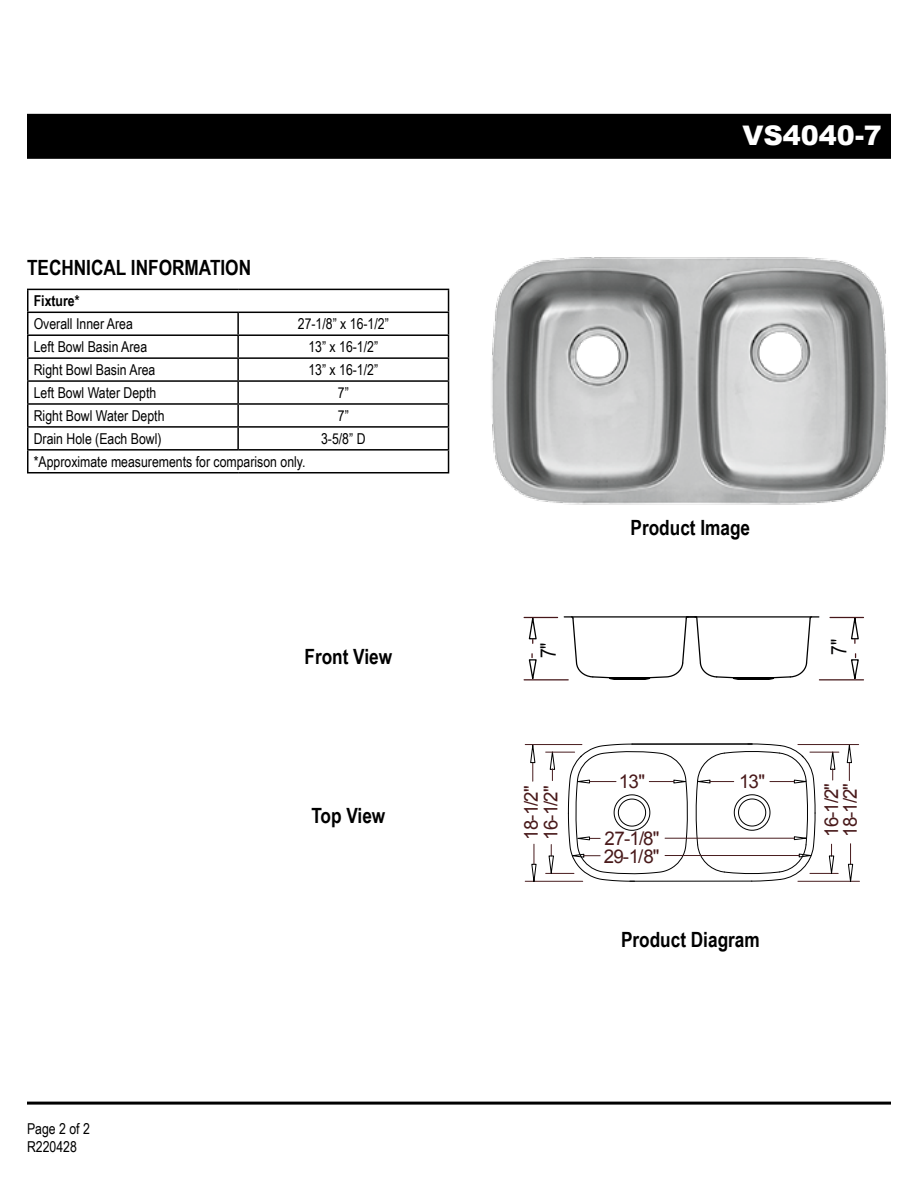
<style>
.page{position:relative;width:918px;height:1188px;background:#fff}
.page>*{position:absolute;margin:0;border:0;box-sizing:border-box;transform-origin:0 0}
.t1{font:900 27px "Arial";color:#fff}
.t2{font:21.45px "Arial Narrow";color:#030304}
.t3{font:700 21px "Arial Narrow";color:#000}
.t4{font:19.05px "Arial";letter-spacing:-.03em;color:#491a1b}
.t5{font:18.9px "Arial";letter-spacing:-.05em;color:#491a1b}
.t6{font:15px/18px "Arial Narrow";color:#000}
.t7{font:700 15px "Arial Narrow";color:#000}
</style>
<div class="page">
<div style="left:27px;top:114px;width:864px;height:45px;background:#000"></div>
<hr style="left:27px;top:1102px;width:864px;height:3px;background:#000">
<img style="left:491px;top:257px;width:397px;height:248px">
<hr style="left:632px;top:744px;width:120px;height:1px;background:#000">
<hr style="left:630px;top:881px;width:122px;height:1px;background:#000">
<hr style="left:665px;top:855px;width:134px;height:1px;background:#481c1e">
<hr style="left:525px;top:744px;width:57px;height:1px;background:#481c1e">
<hr style="left:525px;top:881px;width:58px;height:1px;background:#481c1e">
<svg style="left:530px;top:745px;width:6px;height:36px"></svg>
<svg style="left:531px;top:844px;width:6px;height:38px"></svg>
<hr style="left:798px;top:744px;width:61px;height:1px;background:#481c1e">
<hr style="left:798px;top:881px;width:61px;height:1px;background:#481c1e">
<svg style="left:846px;top:745px;width:6px;height:36px"></svg>
<svg style="left:847px;top:844px;width:7px;height:38px"></svg>
<svg style="left:696px;top:743px;width:143px;height:139px"></svg>
<hr style="left:665px;top:838px;width:129px;height:1px;background:#481c1e">
<svg style="left:546px;top:743px;width:142px;height:139px"></svg>
<hr style="left:688px;top:616px;width:131px;height:2px;background:#000">
<hr style="left:564px;top:616px;width:131px;height:2px;background:#000">
<svg style="left:570px;top:616px;width:243px;height:64px"></svg>
<hr style="left:830px;top:617px;width:33px;height:1px;background:#46171a">
<hr style="left:819px;top:679px;width:44px;height:1px;background:#46171a">
<svg style="left:850px;top:654px;width:10px;height:26px"></svg>
<svg style="left:850px;top:618px;width:10px;height:25px"></svg>
<hr style="left:524px;top:617px;width:34px;height:1px;background:#46171a">
<hr style="left:524px;top:679px;width:44px;height:1px;background:#46171a">
<svg style="left:528px;top:654px;width:10px;height:26px"></svg>
<svg style="left:528px;top:618px;width:10px;height:25px"></svg>
<hr style="left:27px;top:289px;width:211px;height:1px;background:#000">
<hr style="left:238px;top:289px;width:211px;height:1px;background:#000">
<hr style="left:27px;top:312px;width:211px;height:1px;background:#000">
<hr style="left:238px;top:312px;width:211px;height:1px;background:#000">
<hr style="left:237px;top:313px;width:2px;height:21px;background:#000">
<hr style="left:27px;top:334px;width:211px;height:2px;background:#000">
<hr style="left:238px;top:334px;width:211px;height:2px;background:#000">
<hr style="left:237px;top:336px;width:2px;height:21px;background:#000">
<hr style="left:27px;top:357px;width:211px;height:2px;background:#000">
<hr style="left:238px;top:357px;width:211px;height:2px;background:#000">
<hr style="left:237px;top:359px;width:2px;height:21px;background:#000">
<hr style="left:27px;top:380px;width:211px;height:2px;background:#000">
<hr style="left:238px;top:380px;width:211px;height:2px;background:#000">
<hr style="left:237px;top:382px;width:2px;height:21px;background:#000">
<hr style="left:27px;top:403px;width:211px;height:2px;background:#000">
<hr style="left:238px;top:403px;width:211px;height:2px;background:#000">
<hr style="left:237px;top:405px;width:2px;height:21px;background:#000">
<hr style="left:27px;top:426px;width:211px;height:2px;background:#000">
<hr style="left:238px;top:426px;width:211px;height:2px;background:#000">
<hr style="left:237px;top:428px;width:2px;height:21px;background:#000">
<hr style="left:27px;top:449px;width:211px;height:2px;background:#000">
<svg style="left:27px;top:290px;width:1px;height:182px"></svg>
<hr style="left:238px;top:449px;width:211px;height:2px;background:#000">
<svg style="left:448px;top:290px;width:1px;height:182px"></svg>
<hr style="left:27px;top:472px;width:211px;height:1px;background:#000">
<hr style="left:238px;top:472px;width:211px;height:1px;background:#000">
<h3 class="t3" style="left:27px;top:252px;width:226px">TECHNICAL INFORMATION</h3>
<p class="t7" style="left:34px;top:290px;width:47px">Fixture*</p>
<p class="t6" style="left:34px;top:314px;width:101px">Overall Inner Area</p>
<p class="t6" style="left:298px;top:314px;width:92px">27-1/8” x 16-1/2”</p>
<p class="t6" style="left:34px;top:337px;width:115px">Left Bowl Basin Area</p>
<p class="t6" style="left:308px;top:337px;width:71px">13” x 16-1/2”</p>
<p class="t6" style="left:34px;top:360px;width:123px">Right Bowl Basin Area</p>
<p class="t6" style="left:308px;top:360px;width:71px">13” x 16-1/2”</p>
<p class="t6" style="left:34px;top:383px;width:124px">Left Bowl Water Depth</p>
<p class="t6" style="left:338px;top:383px;width:12px">7”</p>
<p class="t6" style="left:34px;top:406px;width:132px">Right Bowl Water Depth</p>
<p class="t6" style="left:338px;top:406px;width:12px">7”</p>
<p class="t6" style="left:34px;top:429px;width:129px">Drain Hole (Each Bowl)</p>
<p class="t6" style="left:321px;top:429px;width:46px">3-5/8” D</p>
<p class="t6" style="left:34px;top:452px;width:273px">*Approximate measurements for comparison only.</p>
<h3 class="t3" style="left:304px;top:641px;width:89px">Front View</h3>
<p class="t6" style="left:27px;top:1119px;width:64px">Page 2 of 2<br>R220428</p>
<h3 class="t3" style="left:311px;top:800px;width:76px">Top View</h3>
<h1 class="t1" style="left:742px;top:116px;width:141px">VS4040-7</h1>
<h3 class="t3" style="left:631px;top:511px;width:121px">Product Image</h3>
<h2 class="t2" style="left:533px;top:658px;width:17px;rotate:-90deg">7"</h2>
<h2 class="t2" style="left:823px;top:655px;width:17px;rotate:-90deg">7"</h2>
<p class="t4" style="left:519px;top:840px;width:56px;rotate:-90deg">18-1/2"</p>
<p class="t4" style="left:538px;top:840px;width:56px;rotate:-90deg">16-1/2"</p>
<p class="t5" style="left:619px;top:769px;width:28px">13"</p>
<p class="t5" style="left:739px;top:769px;width:28px">13"</p>
<p class="t5" style="left:605px;top:826px;width:56px">27-1/8"</p>
<p class="t5" style="left:604px;top:844px;width:57px">29-1/8"</p>
<h3 class="t3" style="left:621px;top:924px;width:140px">Product Diagram</h3>
<p class="t4" style="left:819px;top:837px;width:56px;rotate:-90deg">16-1/2"</p>
<p class="t4" style="left:838px;top:837px;width:56px;rotate:-90deg">18-1/2"</p>
</div>
